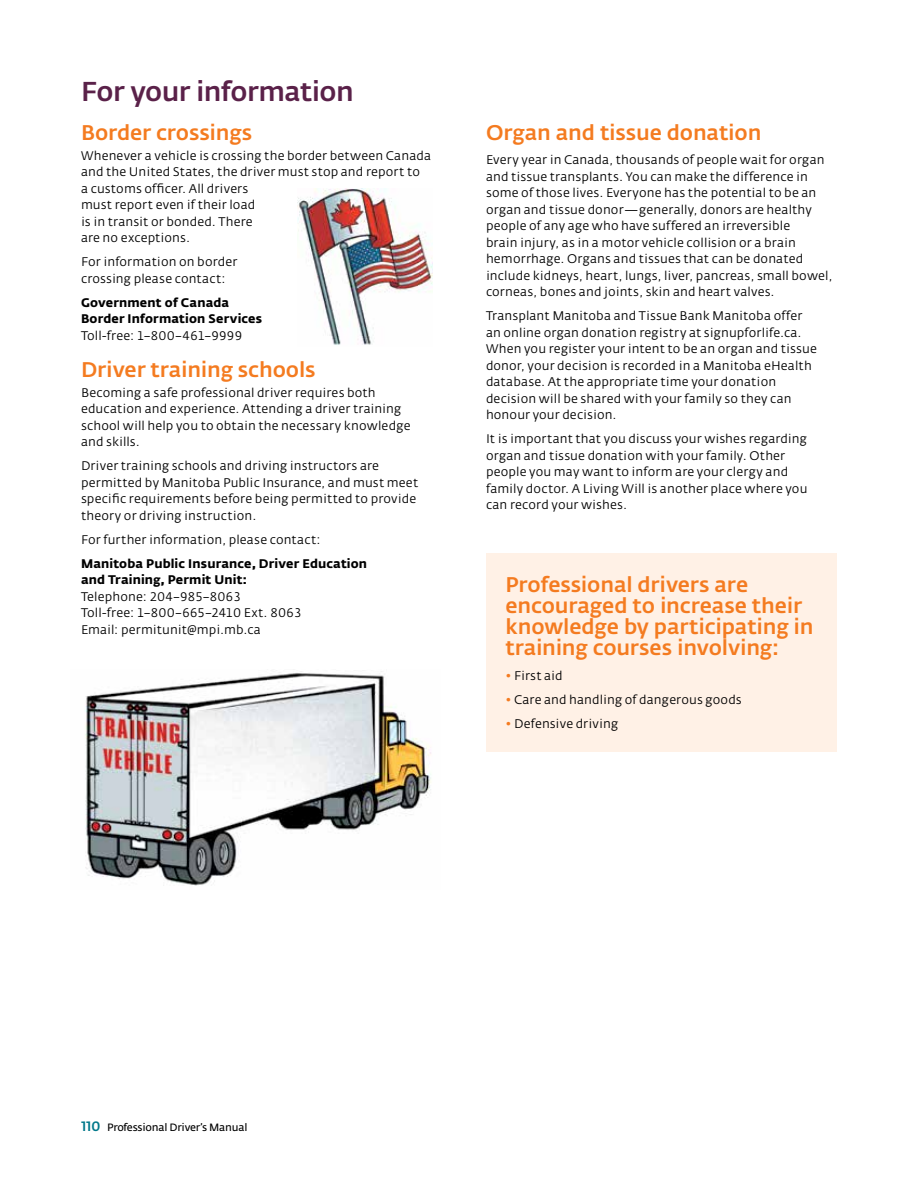
<style>
.page{position:relative;width:918px;height:1188px;background:#fff}
.page>*{position:absolute;margin:0;border:0;box-sizing:border-box;transform-origin:0 0}
.t1{font:27px "Fedra Sans Alt Medium TF";letter-spacing:-.02em;color:#5a2149}
.t2{font:21px/21px "Fedra Sans Alt Medium TF";letter-spacing:-.01em;color:#f47b20}
.t3{font:12.3px/16.5px "Fedra Sans Alt Book TF";letter-spacing:.01em;color:#000}
.t4{font:12.3px/16.5px "Fedra Sans Alt Bold TF";letter-spacing:.015em;color:#000}
.t5{font:12.3px "Fedra Sans Alt Book TF";letter-spacing:-.01em;color:#000}
.t6{font:10.5px "Fedra Sans Alt";letter-spacing:-.02em;color:#000}
.s1{color:#f47b20}
.s2{font-family:"Fedra Sans Alt Medium SC";font-size:13.5px;color:#00788a}
</style>
<div class="page">
<img style="left:85px;top:671px;width:346px;height:215px">
<div style="left:486px;top:554px;width:351px;height:198px;background:#fff1e6"></div>
<img style="left:298px;top:189px;width:135px;height:156px">
<h1 class="t1" style="left:81px;top:76px;width:274px">For your information</h1>
<h2 class="t2" style="left:81px;top:123px;width:173px">Border crossings</h2>
<p class="t3" style="left:81px;top:148px;width:352px">Whenever a vehicle is crossing the border between Canada and the United States, the driver must stop and report to<br>a customs officer. All drivers<br>must report even if their load<br>is in transit or bonded. There<br>are no exceptions.</p>
<p class="t3" style="left:81px;top:254px;width:158px">For information on border crossing please contact:</p>
<p class="t4" style="left:81px;top:294px;width:183px">Government of Canada<br>Border Information Services</p>
<p class="t5" style="left:81px;top:329px;width:163px">Toll-free: 1–800–461–9999</p>
<h2 class="t2" style="left:81px;top:360px;width:236px">Driver training schools</h2>
<p class="t3" style="left:81px;top:385px;width:331px">Becoming a safe professional driver requires both education and experience. Attending a driver training school will help you to obtain the necessary knowledge and skills.</p>
<p class="t3" style="left:81px;top:458px;width:339px">Driver training schools and driving instructors are permitted by Manitoba Public Insurance, and must meet specific requirements before being permitted to provide theory or driving instruction.</p>
<p class="t3" style="left:81px;top:532px;width:241px">For further information, please contact:</p>
<p class="t4" style="left:81px;top:555px;width:288px">Manitoba Public Insurance, Driver Education and Training, Permit Unit:</p>
<p class="t3" style="left:81px;top:589px;width:222px">Telephone: 204–985–8063<br>Toll-free: 1–800–665–2410 Ext. 8063<br>Email: permitunit@mpi.mb.ca</p>
<h2 class="t2" style="left:486px;top:123px;width:277px">Organ and tissue donation</h2>
<p class="t3" style="left:486px;top:152px;width:348px">Every year in Canada, thousands of people wait for organ and tissue transplants. You can make the difference in some of those lives. Everyone has the potential to be an organ and tissue donor—generally, donors are healthy people of any age who have suffered an irreversible<br>brain injury, as in a motor vehicle collision or a brain hemorrhage. Organs and tissues that can be donated include kidneys, heart, lungs, liver, pancreas, small bowel, corneas, bones and joints, skin and heart valves.</p>
<p class="t3" style="left:486px;top:308px;width:332px">Transplant Manitoba and Tissue Bank Manitoba offer an online organ donation registry at signupforlife.ca.<br>When you register your intent to be an organ and tissue donor, your decision is recorded in a Manitoba eHealth database. At the appropriate time your donation decision will be shared with your family so they can honour your decision.</p>
<p class="t3" style="left:486px;top:431px;width:323px">It is important that you discuss your wishes regarding organ and tissue donation with your family. Other people you may want to inform are your clergy and family doctor. A Living Will is another place where you can record your wishes.</p>
<h2 class="t2" style="left:505px;top:574px;width:310px">Professional drivers are encouraged to increase their knowledge by participating in training courses involving:</h2>
<p class="t3" style="left:505px;top:668px;width:59px"><span class="s1">•</span> First aid</p>
<p class="t3" style="left:505px;top:692px;width:238px"><span class="s1">•</span> Care and handling of dangerous goods</p>
<p class="t3" style="left:505px;top:716px;width:114px"><span class="s1">•</span> Defensive driving</p>
<p class="t6" style="left:81px;top:1121px;width:168px"><span class="s2">110</span> Professional Driver’s Manual</p>
</div>
